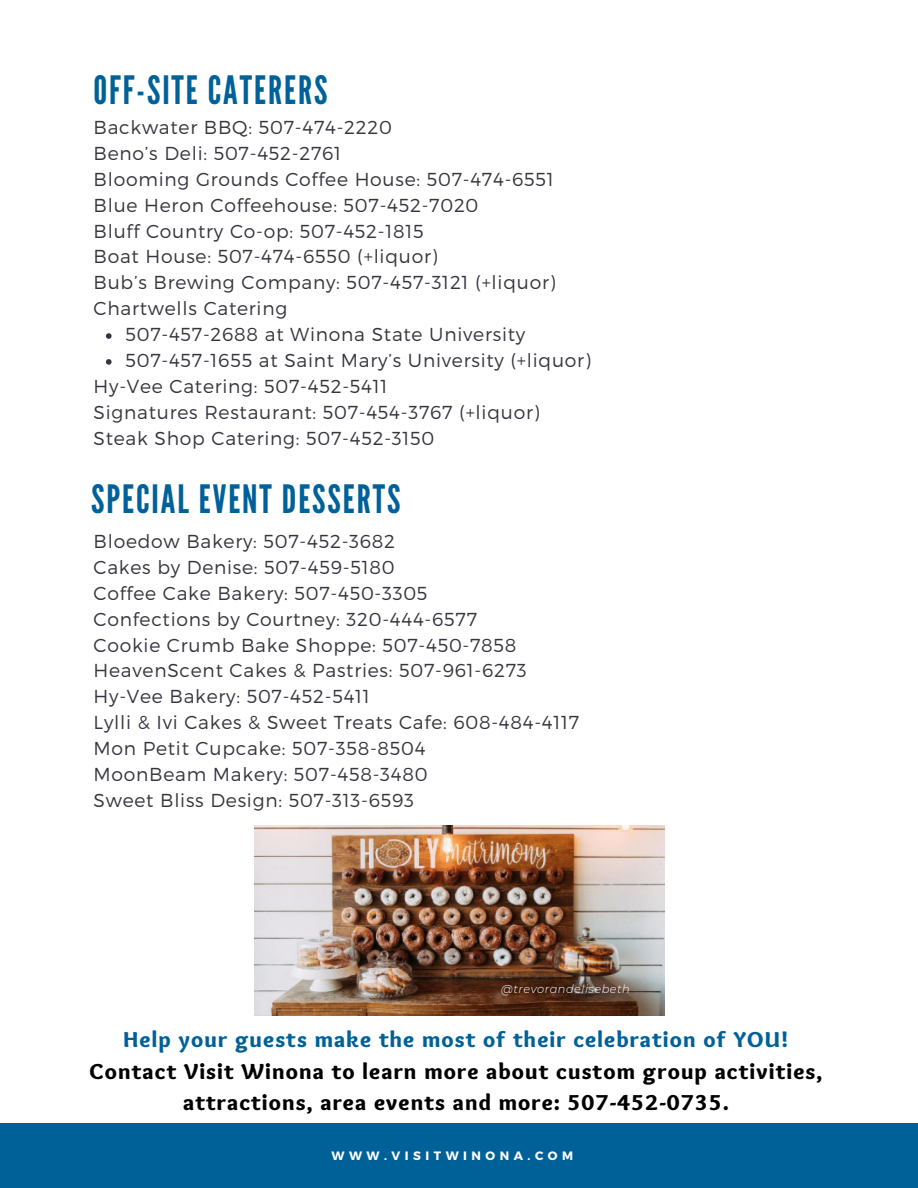
<style>
.page{position:relative;width:918px;height:1188px;background:#fff}
.page>*{position:absolute;margin:0;border:0;box-sizing:border-box;transform-origin:0 0}
.t1{font:39px "League Gothic";letter-spacing:.05em;color:#006199}
.t2{font:900 22.5px/31.5px "Sukar";letter-spacing:.05em;color:#000;text-align:center}
.t3{font:900 22.5px "Sukar";letter-spacing:.05em;color:#006199}
.t4{font:300 18.75px/25.8px "Montserrat";letter-spacing:.04em;color:#36353f}
.t5{font:700 12.15px "Montserrat";letter-spacing:.37em;color:#fff}
.t6{font:italic 300 11.4px "Montserrat";letter-spacing:.04em;color:#fff}
</style>
<div class="page">
<div style="left:0;top:1123px;width:918px;height:65px;background:#006199"></div>
<svg style="left:106px;top:333px;width:6px;height:6px"></svg>
<svg style="left:106px;top:359px;width:6px;height:6px"></svg>
<img style="left:254px;top:825px;width:411px;height:190px">
<h1 class="t1" style="left:93px;top:67px;width:235px">OFF-SITE CATERERS</h1>
<p class="t4" style="left:94px;top:114px;width:464px">Backwater BBQ: 507-474-2220<br>Beno’s Deli: 507-452-2761<br>Blooming Grounds Coffee House: 507-474-6551<br>Blue Heron Coffeehouse: 507-452-7020<br>Bluff Country Co-op: 507-452-1815<br>Boat House: 507-474-6550 (+liquor)<br>Bub’s Brewing Company: 507-457-3121 (+liquor)<br>Chartwells Catering</p>
<p class="t4" style="left:125px;top:321px;width:467px">507-457-2688 at Winona State University<br>507-457-1655 at Saint Mary’s University (+liquor)</p>
<p class="t4" style="left:94px;top:372px;width:448px">Hy-Vee Catering: 507-452-5411<br>Signatures Restaurant: 507-454-3767 (+liquor)<br>Steak Shop Catering: 507-452-3150</p>
<h1 class="t1" style="left:91px;top:477px;width:311px">SPECIAL EVENT DESSERTS</h1>
<p class="t4" style="left:94px;top:528px;width:487px">Bloedow Bakery: 507-452-3682<br>Cakes by Denise: 507-459-5180<br>Coffee Cake Bakery: 507-450-3305<br>Confections by Courtney: 320-444-6577<br>Cookie Crumb Bake Shoppe: 507-450-7858<br>HeavenScent Cakes &amp; Pastries: 507-961-6273<br>Hy-Vee Bakery: 507-452-5411<br>Lylli &amp; Ivi Cakes &amp; Sweet Treats Cafe: 608-484-4117<br>Mon Petit Cupcake: 507-358-8504<br>MoonBeam Makery: 507-458-3480<br>Sweet Bliss Design: 507-313-6593</p>
<p class="t6" style="left:501px;top:982px;width:130px">@trevorandelisebeth</p>
<p class="t3" style="left:124px;top:1027px;width:666px">Help your guests make the most of their celebration of YOU!</p>
<p class="t2" style="left:90px;top:1058px;width:734px">Contact Visit Winona to learn more about custom group activities, attractions, area events and more: 507-452-0735.</p>
<p class="t5" style="left:331px;top:1147px;width:243px">WWW.VISITWINONA.COM</p>
</div>
